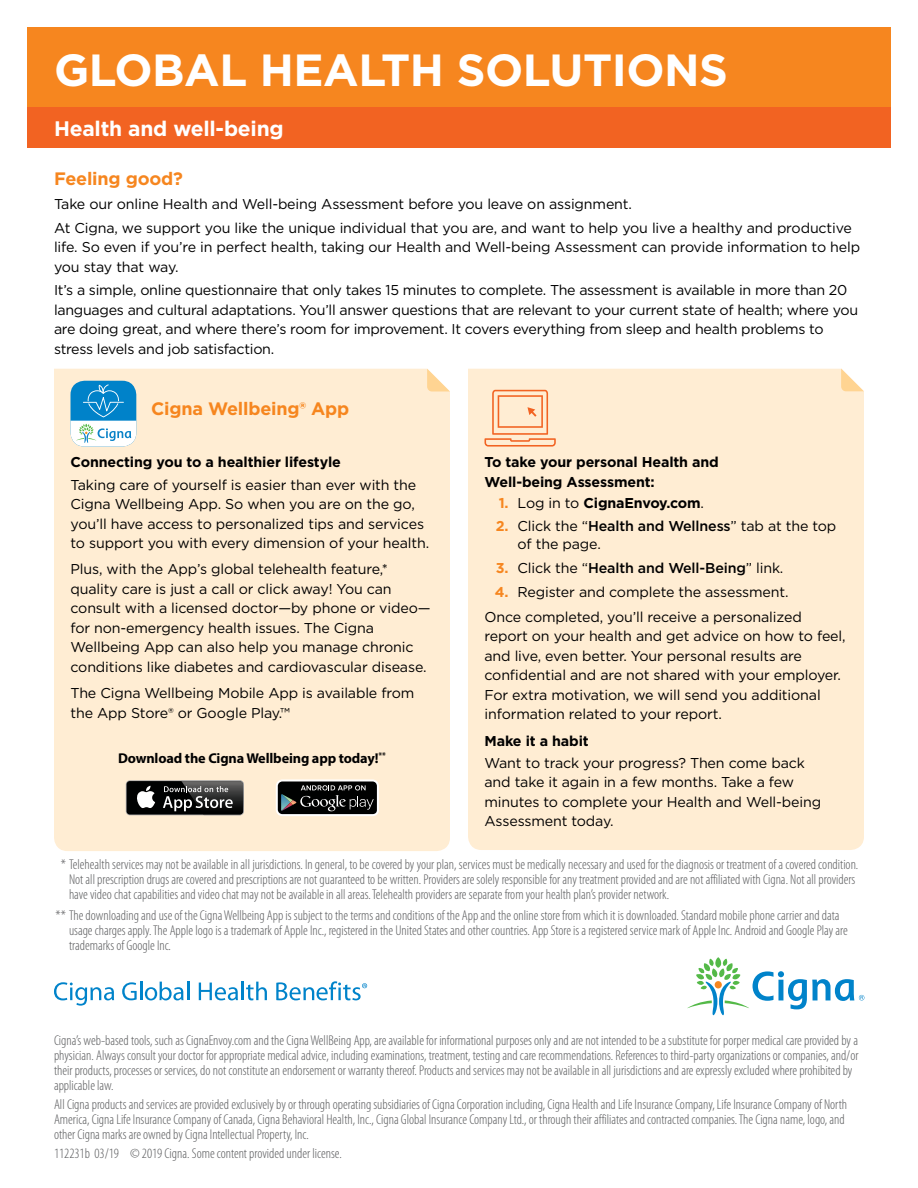
<style>
.page{position:relative;width:918px;height:1188px;background:#fff}
.page>*{position:absolute;margin:0;border:0;box-sizing:border-box;transform-origin:0 0}
.Headline_2_bars_phot{font:700 45px "Gotham";letter-spacing:-.01em;color:#fff}
.Subheadline_bold_14{font:700 21px "Gotham";letter-spacing:-.01em;color:#fff}
.Header_SHADE{font:700 18px "Gotham";letter-spacing:-.01em;color:#f6861f}
.Subhead_body_bold_12{font:700 18px "Gotham";letter-spacing:-.01em;color:#f6861f}
.disclaimer{font:300 condensed 14.25px/15px "Myriad Pro";color:#58595b}
.BoxTXT{font:14.25px/19.5px "Gotham";letter-spacing:-.01em;color:#000}
.footnote{font:300 condensed 14.25px/15px "Myriad Pro";color:#58595b}
.Body_copy__book_9_5{font:14.25px/19.5px "Gotham";letter-spacing:-.02em;color:#000}
.SubHDR{font:700 14.25px/19.5px "Gotham";letter-spacing:-.01em;color:#000}
.SubHdBLK{font:700 14.25px "Myriad Pro";letter-spacing:-.01em;color:#000}
.t1{font:500 14.25px "Gotham";letter-spacing:-.01em;color:#000}
.s1{color:#f6861f}
.s2{font-weight:400}
.s3{font-weight:700;color:#f6861f}
.s4{font-weight:500}
</style>
<div class="page">
<div style="left:27px;top:27px;width:864px;height:118px;background:#f6861f"></div>
<div style="left:27px;top:107px;width:864px;height:40px;background:#f26322"></div>
<div style="left:54px;top:369px;width:396px;height:482px;background:#ffedd3"></div>
<div style="left:71px;top:381px;width:65px;height:66px;background:#0082c9;border-radius:14px"></div>
<svg style="left:70px;top:384px;width:66px;height:63px"></svg>
<svg style="left:427px;top:369px;width:23px;height:23px"></svg>
<svg style="left:126px;top:780px;width:118px;height:35px"></svg>
<div style="left:127px;top:781px;width:116px;height:34px;background:#000101;border-radius:3px"></div>
<svg style="left:137px;top:786px;width:18px;height:22px"></svg>
<img style="left:181px;top:780px;width:63px;height:35px">
<img style="left:181px;top:781px;width:62px;height:34px">
<svg style="left:163px;top:786px;width:70px;height:25px"></svg>
<div style="left:277px;top:780px;width:101px;height:35px;background:#000101;border-radius:5px"></div>
<div style="left:276px;top:779px;width:102px;height:37px;border:2px solid #fff;border-radius:5px"></div>
<svg style="left:281px;top:785px;width:93px;height:26px"></svg>
<div style="left:468px;top:369px;width:396px;height:481px;background:#ffedd3"></div>
<svg style="left:485px;top:390px;width:71px;height:57px;background:#fcd1af"></svg>
<svg style="left:841px;top:368px;width:23px;height:23px"></svg>
<svg style="left:687px;top:957px;width:177px;height:58px"></svg>
<svg style="left:54px;top:982px;width:60px;height:24px"></svg>
<svg style="left:122px;top:982px;width:67px;height:18px"></svg>
<svg style="left:199px;top:983px;width:39px;height:17px"></svg>
<hr style="left:241px;top:982px;width:3px;height:18px;background:#0083ca">
<svg style="left:246px;top:982px;width:21px;height:18px"></svg>
<svg style="left:276px;top:981px;width:91px;height:19px"></svg>
<p class="Headline_2_bars_phot" style="left:54px;top:40px;width:676px">GLOBAL HEALTH SOLUTIONS</p>
<p class="Subheadline_bold_14" style="left:54px;top:115px;width:231px">Health and well-being</p>
<p class="Subhead_body_bold_12" style="left:54px;top:167px;width:131px">Feeling good?</p>
<p class="Body_copy__book_9_5" style="left:54px;top:194px;width:580px">Take our online Health and Well-being Assessment before you leave on assignment.</p>
<p class="Body_copy__book_9_5" style="left:54px;top:218px;width:808px">At Cigna, we support you like the unique individual that you are, and want to help you live a healthy and productive life. So even if you’re in perfect health, taking our Health and Well-being Assessment can provide information to help you stay that way.</p>
<p class="Body_copy__book_9_5" style="left:54px;top:280px;width:806px">It’s a simple, online questionnaire that only takes 15 minutes to complete. The assessment is available in more than 20 languages and cultural adaptations. You’ll answer questions that are relevant to your current state of health; where you are doing great, and where there’s room for improvement. It covers everything from sleep and health problems to stress levels and job satisfaction.</p>
<p class="Header_SHADE" style="left:151px;top:397px;width:200px">Cigna Wellbeing® App</p>
<p class="SubHDR" style="left:70px;top:453px;width:272px">Connecting you to a healthier lifestyle</p>
<p class="BoxTXT" style="left:70px;top:475px;width:360px">Taking care of yourself is easier than ever with the Cigna Wellbeing App. So when you are on the go, you’ll have access to personalized tips and services to support you with every dimension of your health.</p>
<p class="BoxTXT" style="left:70px;top:559px;width:362px">Plus, with the App’s global telehealth feature,* quality care is just a call or click away! You can consult with a licensed doctor—by phone or video— for non-emergency health issues. The Cigna Wellbeing App can also help you manage chronic conditions like diabetes and cardiovascular disease.</p>
<p class="BoxTXT" style="left:70px;top:683px;width:345px">The Cigna Wellbeing Mobile App is available from the App Store® or Google Play.™</p>
<p class="SubHdBLK" style="left:118px;top:749px;width:269px">Download the Cigna Wellbeing app today!<sup>**</sup></p>
<p class="SubHDR" style="left:484px;top:453px;width:236px">To take your personal Health and<br>Well-being Assessment:</p>
<p class="SubHDR" style="left:499px;top:493px;width:207px"><span class="s1">1.</span> <span class="s2">Log in to</span> CignaEnvoy.com<span class="s2">.</span></p>
<p class="Body_copy__book_9_5" style="left:518px;top:517px;width:320px;line-height:18px;text-indent:-22px"><span class="s3">2.</span> Click the “<span class="s4">Health and Wellness</span>” tab at the top of the page.</p>
<p class="t1" style="left:496px;top:559px;width:289px"><span class="s3">3.</span> <span class="s2">Click the “</span>Health and Well-Being<span class="s2">” link.</span></p>
<p class="Body_copy__book_9_5" style="left:495px;top:582px;width:295px"><span class="s3">4.</span> Register and complete the assessment.</p>
<p class="BoxTXT" style="left:484px;top:607px;width:363px">Once completed, you’ll receive a personalized report on your health and get advice on how to feel, and live, even better. Your personal results are confidential and are not shared with your employer.<br>For extra motivation, we will send you additional information related to your report.</p>
<p class="SubHDR" style="left:484px;top:731px;width:106px">Make it a habit</p>
<p class="BoxTXT" style="left:484px;top:753px;width:338px">Want to track your progress? Then come back and take it again in a few months. Take a few minutes to complete your Health and Well-being Assessment today.</p>
<p class="footnote" style="left:69px;top:857px;width:791px;text-indent:-8px">* Telehealth services may not be available in all jurisdictions. In general, to be covered by your plan, services must be medically necessary and used for the diagnosis or treatment of a covered condition.<br>Not all prescription drugs are covered and prescriptions are not guaranteed to be written. Providers are solely responsible for any treatment provided and are not affiliated with Cigna. Not all providers have video chat capabilities and video chat may not be available in all areas. Telehealth providers are separate from your health plan’s provider network.</p>
<p class="footnote" style="left:69px;top:909px;width:780px;text-indent:-13px">** The downloading and use of the Cigna Wellbeing App is subject to the terms and conditions of the App and the online store from which it is downloaded. Standard mobile phone carrier and data usage charges apply. The Apple logo is a trademark of Apple Inc., registered in the United States and other countries. App Store is a registered service mark of Apple Inc. Android and Google Play are trademarks of Google Inc.</p>
<p class="disclaimer" style="left:54px;top:1033px;width:806px">Cigna’s web-based tools, such as CignaEnvoy.com and the Cigna WellBeing App, are available for informational purposes only and are not intended to be a substitute for porper medical care provided by a physician. Always consult your doctor for appropriate medical advice, including examinations, treatment, testing and care recommendations. References to third-party organizations or companies, and/or their products, processes or services, do not constitute an endorsement or warranty thereof. Products and services may not be available in all jurisdictions and are expressly excluded where prohibited by applicable law.</p>
<p class="disclaimer" style="left:54px;top:1097px;width:795px">All Cigna products and services are provided exclusively by or through operating subsidiaries of Cigna Corporation including, Cigna Health and Life Insurance Company, Life Insurance Company of North<br>America, Cigna Life Insurance Company of Canada, Cigna Behavioral Health, Inc., Cigna Global Insurance Company Ltd., or through their affiliates and contracted companies. The Cigna name, logo, and other Cigna marks are owned by Cigna Intellectual Property, Inc.</p>
<p class="disclaimer" style="left:54px;top:1146px;width:289px">112231b 03/19 © 2019 Cigna. Some content provided under license.</p>
</div>
